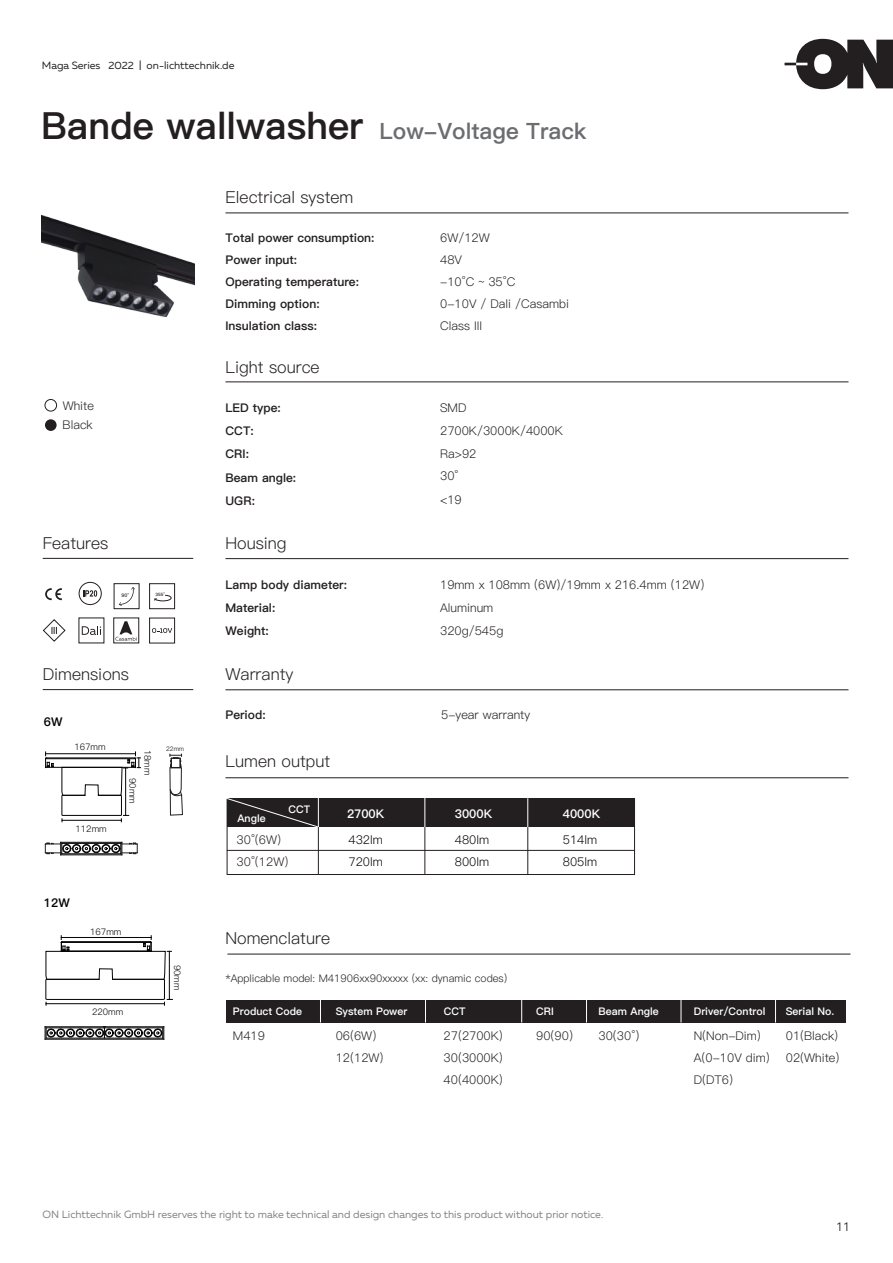
<style>
.page{position:relative;width:893px;height:1263px;background:#fff}
.page>*{position:absolute;margin:0;border:0;box-sizing:border-box;transform-origin:0 0}
.t1{font:37.5px "Ping Fang SC Heavy";color:#231f20}
.t2{font:22.5px "Ping Fang SC Heavy";color:#6c6d70}
.t3{font:16.5px "Ping Fang SC Regular";color:#231f20}
.t4{font:12px/23.4px "Ping Fang SC Regular";color:#231f20}
.t5{font:12px/23.4px "Ping Fang SC Heavy";color:#231f20}
.t6{font:12px "Ping Fang SC Regular";color:#030303}
.t7{font:12px "Ping Fang SC Heavy";color:#fff}
.t8{font:12px "Ping Fang SC Heavy";color:#030303}
.t9{font:10.5px "Muller";color:#808285}
.t10{font:10.5px "Ping Fang SC Heavy";color:#fff}
.t11{font:10.5px "Ping Fang SC Regular";color:#231f20}
.t12{font:10.5px "Muller";color:#231f20}
.t13{font:9px "Ping Fang SC Regular";color:#030303}
.t14{font:6.3px "Ping Fang SC Regular";color:#030303}
.t15{font:4.8px "Ping Fang SC Bold";color:#231f20}
.t16{font:4.35px "Ping Fang SC Bold";color:#231f20}
</style>
<div class="page">
<div style="left:226px;top:1000px;width:619px;height:22px;background:#231f20"></div>
<hr style="left:225px;top:213px;width:623px;height:1px;background:#231f20">
<hr style="left:225px;top:382px;width:623px;height:1px;background:#231f20">
<hr style="left:225px;top:558px;width:623px;height:1px;background:#231f20">
<svg style="left:320px;top:1000px;width:1px;height:22px"></svg>
<svg style="left:425px;top:1000px;width:1px;height:22px"></svg>
<svg style="left:521px;top:1000px;width:1px;height:22px"></svg>
<svg style="left:586px;top:1000px;width:1px;height:22px"></svg>
<svg style="left:681px;top:1000px;width:1px;height:22px"></svg>
<svg style="left:775px;top:1000px;width:1px;height:22px"></svg>
<hr style="left:225px;top:689px;width:623px;height:1px;background:#231f20">
<hr style="left:225px;top:777px;width:623px;height:1px;background:#231f20">
<hr style="left:227px;top:954px;width:623px;height:1px;background:#231f20">
<hr style="left:43px;top:558px;width:150px;height:1px;background:#231f20">
<hr style="left:43px;top:689px;width:150px;height:1px;background:#231f20">
<svg style="left:784px;top:39px;width:109px;height:50px"></svg>
<svg style="left:45px;top:588px;width:17px;height:12px"></svg>
<svg style="left:83px;top:590px;width:14px;height:7px"></svg>
<div style="left:79px;top:582px;width:23px;height:23px;border:1px solid #231f20;border-radius:50%"></div>
<svg style="left:42px;top:619px;width:24px;height:23px"></svg>
<div style="left:114px;top:583px;width:25px;height:26px;border:1px solid #231f20"></div>
<svg style="left:119px;top:587px;width:16px;height:19px"></svg>
<div style="left:149px;top:583px;width:26px;height:26px;border:1px solid #231f20"></div>
<svg style="left:154px;top:594px;width:18px;height:8px"></svg>
<div style="left:114px;top:618px;width:25px;height:25px;border:1px solid #231f20"></div>
<svg style="left:115px;top:621px;width:22px;height:20px"></svg>
<svg style="left:82px;top:626px;width:19px;height:9px"></svg>
<div style="left:45px;top:399px;width:12px;height:12px;border:1px solid #231f20;border-radius:50%"></div>
<div style="left:45px;top:419px;width:12px;height:12px;background:#231f20;border-radius:50%"></div>
<div style="left:149px;top:618px;width:26px;height:25px;border:1px solid #231f20"></div>
<svg style="left:152px;top:628px;width:20px;height:5px"></svg>
<hr style="left:125px;top:768px;width:1px;height:47px;background:#030303">
<div style="left:62px;top:795px;width:60px;height:21px;border:1px solid #030303"></div>
<hr style="left:46px;top:758px;width:89px;height:1px;background:#030303">
<hr style="left:46px;top:767px;width:89px;height:1px;background:#030303">
<svg style="left:45px;top:752px;width:9px;height:16px"></svg>
<hr style="left:46px;top:753px;width:89px;height:1px;background:#030303">
<svg style="left:61px;top:752px;width:79px;height:44px"></svg>
<svg style="left:169px;top:754px;width:14px;height:62px"></svg>
<svg style="left:45px;top:936px;width:127px;height:69px"></svg>
<hr style="left:61px;top:937px;width:90px;height:1px;background:#030303">
<hr style="left:62px;top:820px;width:59px;height:1px;background:#030303">
<svg style="left:45px;top:842px;width:93px;height:13px"></svg>
<hr style="left:45px;top:1039px;width:119px;height:1px;background:#030303">
<hr style="left:45px;top:1026px;width:60px;height:1px;background:#030303">
<hr style="left:103px;top:1026px;width:61px;height:1px;background:#030303">
<svg style="left:45px;top:1027px;width:120px;height:12px"></svg>
<div style="left:227px;top:798px;width:407px;height:29px;background:#231f20"></div>
<hr style="left:227px;top:850px;width:407px;height:1px;background:#231f20">
<div style="left:227px;top:798px;width:408px;height:77px;border:1px solid #231f20"></div>
<hr style="left:425px;top:827px;width:1px;height:47px;background:#231f20">
<svg style="left:425px;top:798px;width:1px;height:29px"></svg>
<svg style="left:527px;top:798px;width:1px;height:29px"></svg>
<svg style="left:226px;top:798px;width:93px;height:30px"></svg>
<hr style="left:318px;top:827px;width:1px;height:47px;background:#231f20">
<hr style="left:527px;top:827px;width:1px;height:47px;background:#231f20">
<img style="left:41px;top:214px;width:153px;height:104px">
<p class="t12" style="left:42px;top:58px;width:194px">Maga Series 2022 | on-lichttechnik.de</p>
<h1 class="t1" style="left:41px;top:103px;width:324px">Bande wallwasher</h1>
<h2 class="t2" style="left:380px;top:117px;width:208px">Low-Voltage Track</h2>
<p class="t4" style="left:63px;top:395px;width:33px;line-height:19.8px">White<br>Black</p>
<h3 class="t3" style="left:43px;top:533px;width:67px">Features</h3>
<p class="t15" style="left:122px;top:592px;width:9px">90°</p>
<p class="t16" style="left:156px;top:592px;width:11px">355°</p>
<h3 class="t3" style="left:43px;top:664px;width:88px">Dimensions</h3>
<p class="t8" style="left:44px;top:714px;width:20px">6W</p>
<p class="t13" style="left:74px;top:741px;width:33px">167mm</p>
<p class="t13" style="left:76px;top:824px;width:33px">112mm</p>
<p class="t13" style="left:138px;top:778px;width:27px;rotate:90deg">90mm</p>
<p class="t13" style="left:153px;top:749px;width:27px;rotate:90deg">18mm</p>
<p class="t14" style="left:166px;top:745px;width:20px">22mm</p>
<p class="t8" style="left:44px;top:895px;width:27px">12W</p>
<p class="t13" style="left:90px;top:926px;width:33px">167mm</p>
<p class="t13" style="left:92px;top:1006px;width:33px">220mm</p>
<p class="t13" style="left:183px;top:964px;width:27px;rotate:90deg">90mm</p>
<h3 class="t3" style="left:225px;top:188px;width:129px">Electrical system</h3>
<p class="t5" style="left:225px;top:227px;width:151px;line-height:21.9px">Total power consumption:<br>Power input:<br>Operating temperature:<br>Dimming option:<br>Insulation class:</p>
<h3 class="t3" style="left:225px;top:357px;width:96px">Light source</h3>
<p class="t5" style="left:225px;top:396px;width:72px">LED type:<br>CCT:<br>CRI:<br>Beam angle:<br>UGR:</p>
<h3 class="t3" style="left:225px;top:533px;width:63px">Housing</h3>
<p class="t4" style="left:440px;top:227px;width:130px;line-height:21.9px">6W/12W<br>48V<br>-10°C ~ 35°C<br>0-10V / Dali /Casambi<br>Class III</p>
<p class="t4" style="left:440px;top:396px;width:124px">SMD<br>2700K/3000K/4000K<br>Ra&gt;92</p>
<p class="t4" style="left:440px;top:464px;width:23px">30° &lt;19</p>
<p class="t5" style="left:225px;top:573px;width:123px">Lamp body diameter:<br>Material:<br>Weight:</p>
<p class="t4" style="left:440px;top:573px;width:266px">19mm x 108mm (6W)/19mm x 216.4mm (12W)<br>Aluminum<br>320g/545g</p>
<h3 class="t3" style="left:225px;top:664px;width:69px">Warranty</h3>
<p class="t5" style="left:225px;top:703px;width:42px">Period:</p>
<p class="t4" style="left:441px;top:703px;width:91px">5-year warranty</p>
<h3 class="t3" style="left:225px;top:752px;width:106px">Lumen output</h3>
<p class="t10" style="left:237px;top:812px;width:30px">Angle</p>
<p class="t10" style="left:289px;top:803px;width:23px">CCT</p>
<p class="t7" style="left:347px;top:806px;width:39px">2700K</p>
<p class="t7" style="left:455px;top:806px;width:39px">3000K</p>
<p class="t7" style="left:563px;top:806px;width:39px">4000K</p>
<p class="t4" style="left:237px;top:828px;width:46px">30°(6W)</p>
<p class="t6" style="left:349px;top:832px;width:36px">432lm</p>
<p class="t6" style="left:455px;top:832px;width:36px">480lm</p>
<p class="t6" style="left:563px;top:832px;width:36px">514lm</p>
<p class="t4" style="left:237px;top:850px;width:53px">30°(12W)</p>
<p class="t6" style="left:349px;top:854px;width:36px">720lm</p>
<p class="t6" style="left:455px;top:854px;width:36px">800lm</p>
<p class="t6" style="left:563px;top:854px;width:36px">805lm</p>
<h3 class="t3" style="left:225px;top:928px;width:106px">Nomenclature</h3>
<p class="t11" style="left:225px;top:972px;width:283px">*Applicable model: M41906xx90xxxxx (xx: dynamic codes)</p>
<p class="t10" style="left:233px;top:1005px;width:70px">Product Code</p>
<p class="t4" style="left:233px;top:1024px;width:34px">M419</p>
<p class="t10" style="left:336px;top:1005px;width:73px">System Power</p>
<p class="t4" style="left:336px;top:1024px;width:42px">06(6W)</p>
<p class="t4" style="left:336px;top:1046px;width:49px">12(12W)</p>
<p class="t10" style="left:444px;top:1005px;width:23px">CCT</p>
<p class="t4" style="left:444px;top:1024px;width:61px;line-height:22px;text-align:justify">27(2700K)<br>30(3000K)<br>40(4000K)</p>
<p class="t10" style="left:536px;top:1005px;width:19px">CRI</p>
<p class="t4" style="left:536px;top:1024px;width:38px">90(90)</p>
<p class="t10" style="left:599px;top:1005px;width:62px">Beam Angle</p>
<p class="t4" style="left:599px;top:1024px;width:42px">30(30°)</p>
<p class="t10" style="left:694px;top:1005px;width:73px">Driver/Control</p>
<p class="t4" style="left:694px;top:1024px;width:78px;line-height:22px">N(Non-Dim)<br>A(0-10V dim)<br>D(DT6)</p>
<p class="t10" style="left:786px;top:1005px;width:50px">Serial No.</p>
<p class="t4" style="left:786px;top:1024px;width:54px">01(Black)</p>
<p class="t4" style="left:786px;top:1046px;width:55px">02(White)</p>
<p class="t9" style="left:43px;top:1208px;width:562px">ON Lichttechnik GmbH reserves the right to make technical and design changes to this product without prior notice.</p>
<p class="t6" style="left:836px;top:1219px;width:16px">11</p>
</div>
